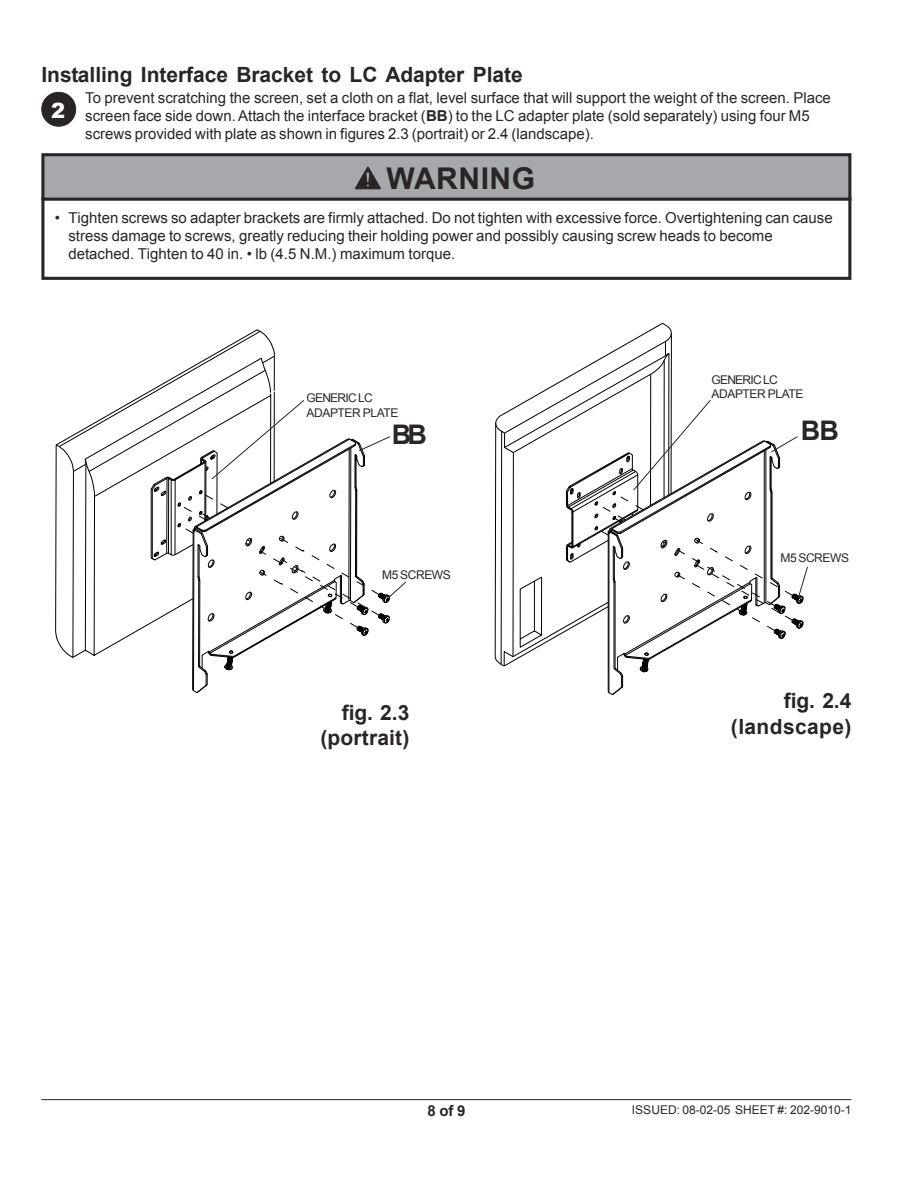
<style>
.page{position:relative;width:918px;height:1188px;background:#fff}
.page>*{position:absolute;margin:0;border:0;box-sizing:border-box;transform-origin:0 0}
.t1{font:700 30px "Arial";letter-spacing:.02em;color:#292526}
.t2{font:700 27px "Arial";color:#292526}
.t3{font:700 21px/25.2px "Arial";color:#292526;text-align:right}
.t4{font:700 21px/25.2px "Arial";letter-spacing:.02em;color:#292526;text-align:right}
.t5{font:900 21px "Arial";color:#fff}
.t6{font:15px/18px "Arial";color:#292526}
.t7{font:700 15px "Arial";color:#292526}
.t8{font:12px/14.4px "Arial";letter-spacing:-.03em;color:#292526}
.t9{font:12px "Arial";color:#292526}
.s1{font-weight:700}
</style>
<div class="page">
<hr style="left:41px;top:1099px;width:810px;height:1px;background:#292526">
<svg style="left:495px;top:415px;width:6px;height:250px"></svg>
<svg style="left:501px;top:323px;width:171px;height:343px"></svg>
<svg style="left:567px;top:353px;width:105px;height:46px"></svg>
<svg style="left:56px;top:330px;width:219px;height:328px"></svg>
<svg style="left:194px;top:356px;width:81px;height:20px"></svg>
<svg style="left:41px;top:92px;width:35px;height:35px"></svg>
<div style="left:41px;top:197px;width:810px;height:83px;border:3px solid #292526"></div>
<div style="left:43px;top:155px;width:807px;height:44px;background:#a6a8ab"></div>
<div style="left:41px;top:153px;width:810px;height:48px;border:3px solid #292526"></div>
<svg style="left:355px;top:167px;width:26px;height:22px"></svg>
<svg style="left:151px;top:376px;width:256px;height:317px"></svg>
<svg style="left:566px;top:399px;width:242px;height:296px"></svg>
<p class="t3" style="left:41px;top:63px;width:483px">Installing Interface Bracket to LC Adapter Plate</p>
<p class="t5" style="left:51px;top:99px;width:16px">2</p>
<p class="t6" style="left:85px;top:89px;width:747px">To prevent scratching the screen, set a cloth on a flat, level surface that will support the weight of the screen. Place screen face side down. Attach the interface bracket (<span class="s1">BB</span>) to the LC adapter plate (sold separately) using four M5 screws provided with plate as shown in figures 2.3 (portrait) or 2.4 (landscape).</p>
<p class="t1" style="left:387px;top:158px;width:150px">WARNING</p>
<p class="t6" style="left:68px;top:209px;width:766px;text-indent:-14px">• Tighten screws so adapter brackets are firmly attached. Do not tighten with excessive force. Overtightening can cause stress damage to screws, greatly reducing their holding power and possibly causing screw heads to become detached. Tighten to 40 in. • lb (4.5 N.M.) maximum torque.</p>
<p class="t8" style="left:306px;top:391px;width:94px">GENERIC LC<br>ADAPTER PLATE</p>
<p class="t2" style="left:392px;top:416px;width:37px">BB</p>
<p class="t8" style="left:382px;top:568px;width:70px">M5 SCREWS</p>
<p class="t3" style="left:320px;top:701px;width:90px">fig. 2.3 (portrait)</p>
<p class="t8" style="left:711px;top:372px;width:94px">GENERIC LC<br>ADAPTER PLATE</p>
<p class="t2" style="left:801px;top:412px;width:40px">BB</p>
<p class="t8" style="left:780px;top:551px;width:70px">M5 SCREWS</p>
<p class="t4" style="left:731px;top:689px;width:122px">fig. 2.4 (landscape)</p>
<p class="t7" style="left:428px;top:1101px;width:39px">8 of 9</p>
<p class="t9" style="left:632px;top:1102px;width:221px">ISSUED: 08-02-05 SHEET #: 202-9010-1</p>
</div>
